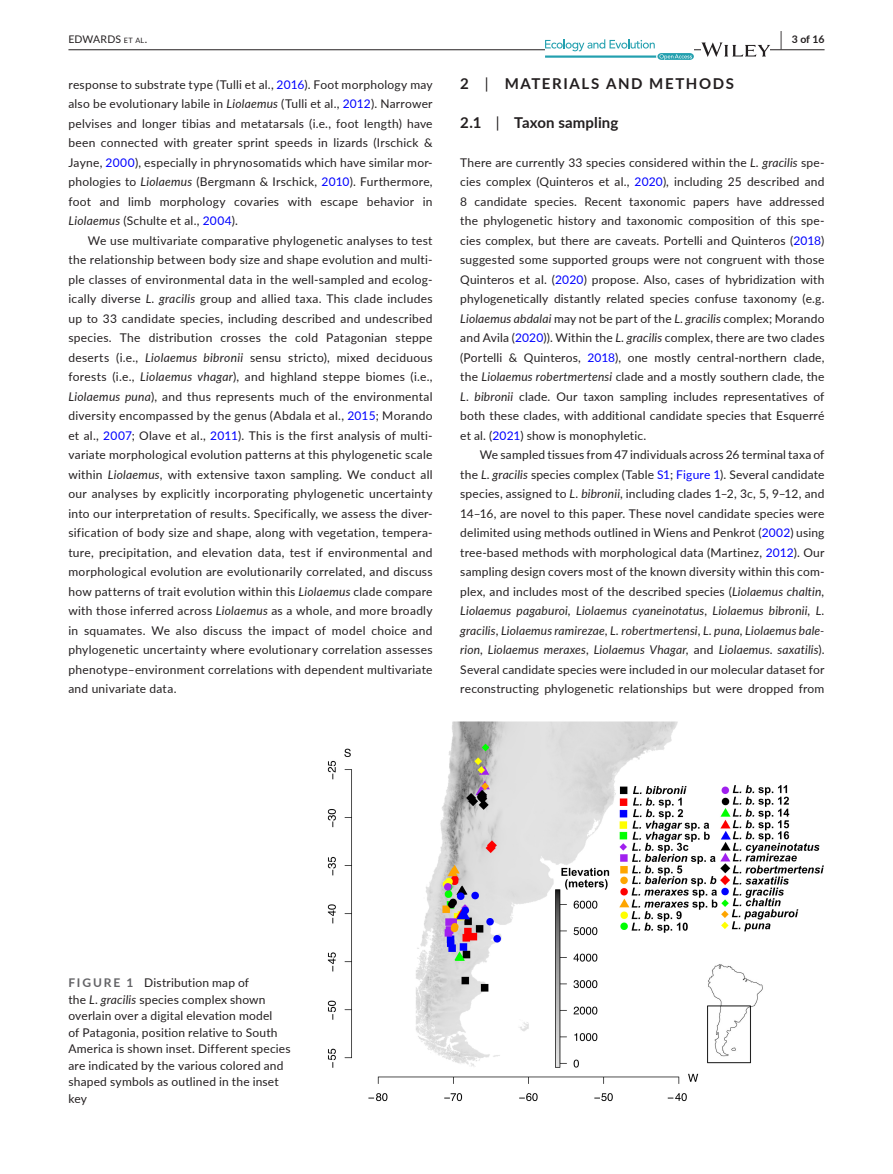
<style>
.page{position:relative;width:893px;height:1174px;background:#fff}
.page>*{position:absolute;margin:0;border:0;box-sizing:border-box;transform-origin:0 0}
.t1{font:700 15px "Lato";letter-spacing:.1em;color:#231f20}
.t2{font:700 15px "Lato";letter-spacing:.01em;color:#231f20}
.t3{font:12px/19.5px "Lato";letter-spacing:.015em;color:#231f20;text-align:justify}
.t4{font:10.5px "Lato";letter-spacing:.005em;color:#231f20}
.t5{font:700 10.5px "Lato";color:#231f20}
.s1{font-size:7.35px}
.s2{font-size:19.5px}
.s3{color:#00f}
.s4{font-style:italic}
.s5{font-weight:400}
.s6{font-weight:700;color:#636366}
</style>
<div class="page">
<hr style="left:68px;top:49px;width:756px;height:1px;background:#231f20">
<svg style="left:545px;top:39px;width:149px;height:21px"></svg>
<svg style="left:701px;top:42px;width:69px;height:15px"></svg>
<img style="left:327px;top:721px;width:497px;height:381px">
<p class="t4" style="left:68px;top:31px;width:80px">EDWARDS <span class="s1">et al</span>.</p>
<p class="t5" style="left:780px;top:31px;width:46px"><span class="s2">|</span> 3 of 16</p>
<p class="t3" style="left:68px;top:74px;width:366px">response to substrate type (Tulli et al., <span class="s3">2016</span>). Foot morphology may also be evolutionary labile in <span class="s4">Liolaemus</span> (Tulli et al., <span class="s3">2012</span>). Narrower pelvises and longer tibias and metatarsals (i.e., foot length) have been connected with greater sprint speeds in lizards (Irschick &amp; Jayne, <span class="s3">2000</span>), especially in phrynosomatids which have similar mor&shy;phologies to <span class="s4">Liolaemus</span> (Bergmann &amp; Irschick, <span class="s3">2010</span>). Furthermore, foot and limb morphology covaries with escape behavior in <span class="s4">Liolaemus</span> (Schulte et al., <span class="s3">2004</span>).</p>
<p class="t3" style="left:68px;top:230px;width:366px;text-indent:20px">We use multivariate comparative phylogenetic analyses to test the relationship between body size and shape evolution and multi&shy;ple classes of environmental data in the well-sampled and ecolog&shy;ically diverse <span class="s4">L. gracilis</span> group and allied taxa. This clade includes up to 33 candidate species, including described and undescribed species. The distribution crosses the cold Patagonian steppe deserts (i.e., <span class="s4">Liolaemus bibronii</span> sensu stricto), mixed deciduous forests (i.e., <span class="s4">Liolaemus vhagar</span>), and highland steppe biomes (i.e., <span class="s4">Liolaemus puna</span>), and thus represents much of the environmental diversity encompassed by the genus (Abdala et al., <span class="s3">2015</span>; Morando et al., <span class="s3">2007</span>; Olave et al., <span class="s3">2011</span>). This is the first analysis of multi&shy;variate morphological evolution patterns at this phylogenetic scale within <span class="s4">Liolaemus</span>, with extensive taxon sampling. We conduct all our analyses by explicitly incorporating phylogenetic uncertainty into our interpretation of results. Specifically, we assess the diver&shy;sification of body size and shape, along with vegetation, tempera&shy;ture, precipitation, and elevation data, test if environmental and morphological evolution are evolutionarily correlated, and discuss how patterns of trait evolution within this <span class="s4">Liolaemus</span> clade compare with those inferred across <span class="s4">Liolaemus</span> as a whole, and more broadly in squamates. We also discuss the impact of model choice and phylogenetic uncertainty where evolutionary correlation assesses phenotype–environment correlations with dependent multivariate and univariate data.</p>
<p class="t1" style="left:460px;top:72px;width:275px">2 <span class="s5">|</span> MATERIALS AND METHODS</p>
<p class="t2" style="left:460px;top:111px;width:160px">2.1 <span class="s5">|</span> Taxon sampling</p>
<p class="t3" style="left:460px;top:152px;width:366px">There are currently 33 species considered within the <span class="s4">L. gracilis</span> spe&shy;cies complex (Quinteros et al., <span class="s3">2020</span>), including 25 described and 8 candidate species. Recent taxonomic papers have addressed the phylogenetic history and taxonomic composition of this spe&shy;cies complex, but there are caveats. Portelli and Quinteros (<span class="s3">2018</span>) suggested some supported groups were not congruent with those Quinteros et al. (<span class="s3">2020</span>) propose. Also, cases of hybridization with phylogenetically distantly related species confuse taxonomy (e.g.<br><span class="s4">Liolaemus abdalai</span> may not be part of the <span class="s4">L. gracilis</span> complex; Morando and Avila (<span class="s3">2020</span>)). Within the <span class="s4">L. gracilis</span> complex, there are two clades (Portelli &amp; Quinteros, <span class="s3">2018</span>), one mostly central-northern clade, the <span class="s4">Liolaemus robertmertensi</span> clade and a mostly southern clade, the <span class="s4">L. bibronii</span> clade. Our taxon sampling includes representatives of both these clades, with additional candidate species that Esquerré et al. (<span class="s3">2021</span>) show is monophyletic.</p>
<p class="t3" style="left:460px;top:444px;width:366px;text-indent:20px">We sampled tissues from 47 individuals across 26 terminal taxa of the <span class="s4">L. gracilis</span> species complex (Table <span class="s3">S1</span>; <span class="s3">Figure 1</span>). Several candidate species, assigned to <span class="s4">L. bibronii</span>, including clades 1–2, 3c, 5, 9–12, and 14–16, are novel to this paper. These novel candidate species were delimited using methods outlined in Wiens and Penkrot (<span class="s3">2002</span>) using tree-based methods with morphological data (Martinez, <span class="s3">2012</span>). Our sampling design covers most of the known diversity within this com&shy;plex, and includes most of the described species (<span class="s4">Liolaemus chaltin, Liolaemus pagaburoi, Liolaemus cyaneinotatus, Liolaemus bibronii, L. gracilis</span>, <span class="s4">Liolaemus ramirezae</span>, <span class="s4">L. robertmertensi</span>, <span class="s4">L. puna, Liolaemus bale&shy;rion, Liolaemus meraxes, Liolaemus Vhagar</span>, and <span class="s4">Liolaemus. saxatilis</span>).<br>Several candidate species were included in our molecular dataset for reconstructing phylogenetic relationships but were dropped from</p>
<p class="t3" style="left:68px;top:974px;width:224px;line-height:16.5px;text-align:left"><span class="s6">FIGURE 1</span> Distribution map of<br>the <span class="s4">L. gracilis</span> species complex shown overlain over a digital elevation model<br>of Patagonia, position relative to South America is shown inset. Different species are indicated by the various colored and shaped symbols as outlined in the inset key</p>
</div>
